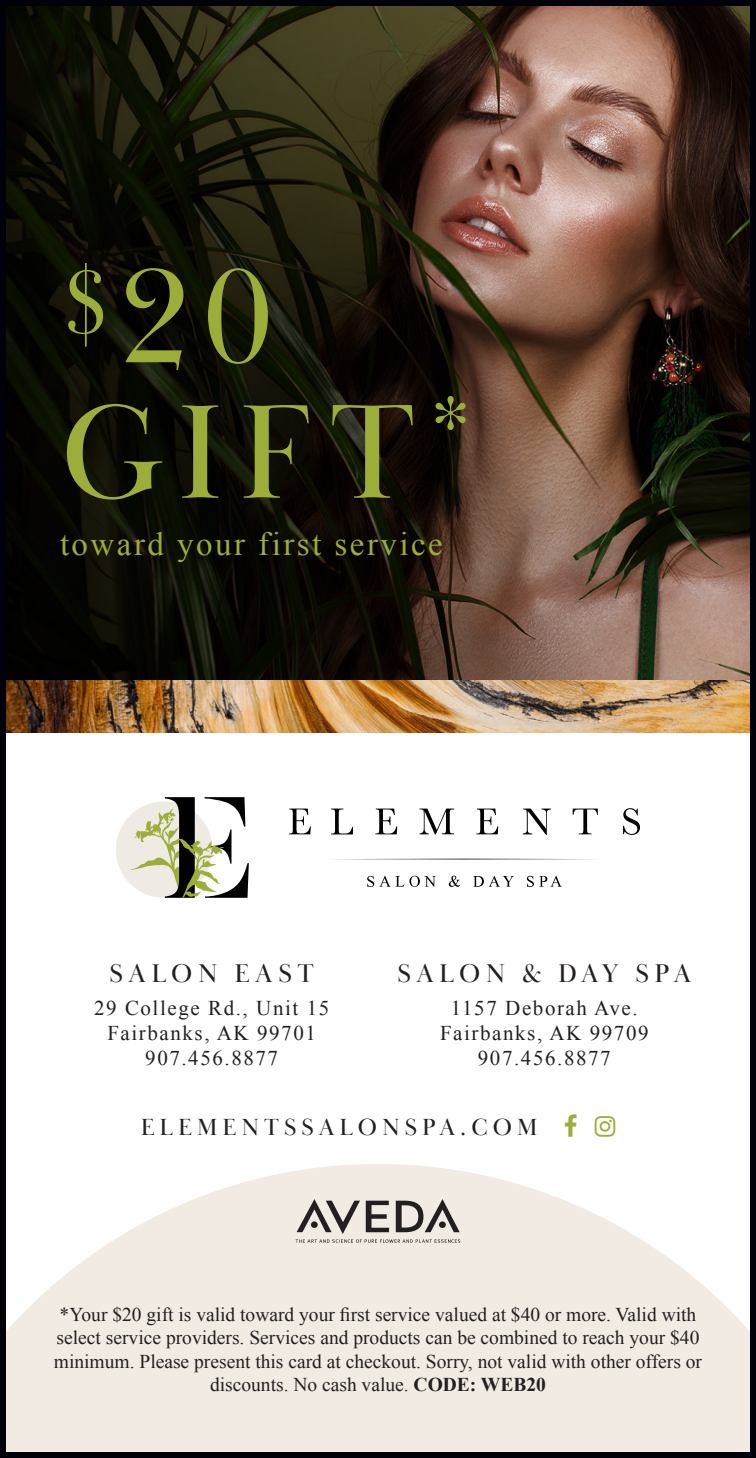
<style>
.page{position:relative;width:756px;height:1458px;background:#fff}
.page>*{position:absolute;margin:0;border:0;box-sizing:border-box;transform-origin:0 0}
.t1{font:138px "Baskerville Display PT";letter-spacing:.105em;color:#9dad39}
.t2{font:33px "Times New Roman";letter-spacing:.075em;color:#9dad39}
.t3{font:26.4px "Baskerville Display PT";letter-spacing:.21em;color:#231f20}
.t4{font:24px "Baskerville Display PT";letter-spacing:.21em;color:#231f20}
.t5{font:21px "Times New Roman";letter-spacing:.075em;color:#231f20}
.t6{font:19.5px/23.4px "Times New Roman";color:#231f20;text-align:center}
.s1{font-weight:700}
</style>
<div class="page">
<svg style="left:7px;top:1164px;width:742px;height:287px;fill:#f1ebe3"></svg>
<img style="left:7px;top:7px;width:742px;height:673px">
<img style="left:7px;top:680px;width:742px;height:52px">
<svg style="left:296px;top:1199px;width:164px;height:44px;background:#b6b0ab"></svg>
<svg style="left:289px;top:809px;width:22px;height:25px"></svg>
<svg style="left:331px;top:809px;width:22px;height:25px"></svg>
<svg style="left:375px;top:809px;width:22px;height:25px"></svg>
<svg style="left:420px;top:809px;width:34px;height:25px"></svg>
<svg style="left:476px;top:809px;width:22px;height:25px"></svg>
<svg style="left:523px;top:809px;width:28px;height:26px"></svg>
<svg style="left:573px;top:809px;width:25px;height:25px"></svg>
<svg style="left:623px;top:808px;width:17px;height:27px"></svg>
<svg style="left:336px;top:859px;width:257px;height:1px"></svg>
<svg style="left:367px;top:876px;width:69px;height:11px"></svg>
<svg style="left:449px;top:876px;width:11px;height:11px"></svg>
<svg style="left:473px;top:876px;width:41px;height:11px"></svg>
<svg style="left:527px;top:876px;width:35px;height:11px"></svg>
<svg style="left:116px;top:797px;width:133px;height:101px"></svg>
<div style="left:0;top:0;width:756px;height:1458px;border:6px solid #010209"></div>
<p class="t1" style="left:60px;top:235px;width:215px"><sup>$</sup>20</p>
<p class="t1" style="left:61px;top:370px;width:412px">GIFT<sup>*</sup></p>
<p class="t2" style="left:60px;top:522px;width:384px">toward your first service</p>
<p class="t3" style="left:110px;top:957px;width:206px">SALON EAST</p>
<p class="t5" style="left:94px;top:994px;width:237px">29 College Rd., Unit 15</p>
<p class="t5" style="left:107px;top:1019px;width:210px">Fairbanks, AK 99701</p>
<p class="t5" style="left:145px;top:1044px;width:134px">907.456.8877</p>
<p class="t3" style="left:397px;top:957px;width:295px">SALON &amp; DAY SPA</p>
<p class="t5" style="left:451px;top:994px;width:188px">1157 Deborah Ave.</p>
<p class="t5" style="left:440px;top:1019px;width:210px">Fairbanks, AK 99709</p>
<p class="t5" style="left:478px;top:1044px;width:134px">907.456.8877</p>
<p class="t4" style="left:141px;top:1112px;width:398px">ELEMENTSSALONSPA.COM</p>
<p class="t6" style="left:54px;top:1302px;width:650px">*Your $20 gift is valid toward your first service valued at $40 or more. Valid with select service providers. Services and products can be combined to reach your $40 minimum. Please present this card at checkout. Sorry, not valid with other offers or discounts. No cash value. <span class="s1">CODE: WEB20</span></p>
</div>
